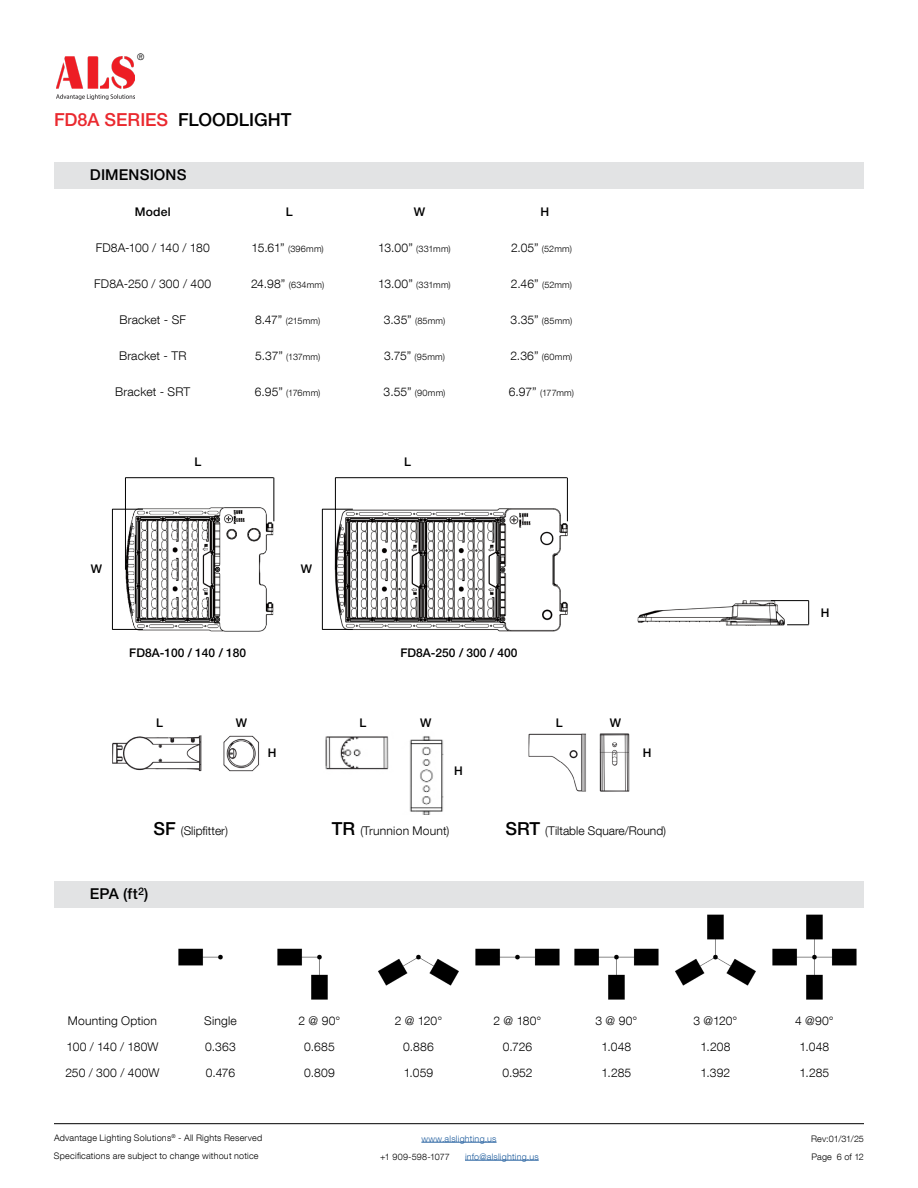
<style>
.page{position:relative;width:918px;height:1188px;background:#fff}
.page>*{position:absolute;margin:0;border:0;box-sizing:border-box;transform-origin:0 0}
.t1{font:500 18px "Helvetica Neue LT Pro";color:#ea292f}
.t2{font:500 15px "Helvetica Neue LT Pro";letter-spacing:.01em;color:#000}
.t3{font:300 12px/26.1px "Helvetica Neue LT Com";letter-spacing:.01em;color:#000}
.t4{font:500 12px "Helvetica Neue LT Pro";color:#000}
.t5{font:300 9px/18px "Helvetica Neue LT Com";letter-spacing:.025em;color:#000}
.t6{font:300 9px "Helvetica Neue LT Com";letter-spacing:.025em;color:#215e9e}
.s1{color:#000}
.s2{font-size:12px}
.s3{font-family:"Helvetica Neue LT Pro";font-weight:500;font-size:18px}
</style>
<div class="page">
<hr style="left:421px;top:1142px;width:76px;height:1px;background:#215e9e">
<hr style="left:465px;top:1160px;width:74px;height:1px;background:#215e9e">
<hr style="left:54px;top:1123px;width:810px;height:1px;background:#000">
<img style="left:56px;top:57px;width:79px;height:43px">
<img style="left:112px;top:733px;width:518px;height:82px">
<img style="left:126px;top:502px;width:149px;height:130px">
<img style="left:333px;top:502px;width:235px;height:130px">
<img style="left:637px;top:600px;width:149px;height:26px">
<div style="left:82px;top:162px;width:782px;height:26px;background:#e2e3e4"></div>
<div style="left:54px;top:162px;width:27px;height:26px;background:#e2e3e4"></div>
<div style="left:82px;top:881px;width:782px;height:27px;background:#e2e3e4"></div>
<div style="left:54px;top:881px;width:27px;height:27px;background:#e2e3e4"></div>
<img style="left:178px;top:914px;width:679px;height:86px">
<hr style="left:112px;top:509px;width:1px;height:120px;background:#000">
<hr style="left:322px;top:509px;width:1px;height:120px;background:#000">
<hr style="left:125px;top:477px;width:149px;height:1px;background:#000">
<hr style="left:335px;top:477px;width:232px;height:1px;background:#000">
<hr style="left:771px;top:600px;width:38px;height:1px;background:#000">
<hr style="left:112px;top:629px;width:31px;height:1px;background:#000">
<hr style="left:322px;top:629px;width:31px;height:1px;background:#000">
<hr style="left:112px;top:509px;width:31px;height:1px;background:#000">
<hr style="left:322px;top:509px;width:31px;height:1px;background:#000">
<hr style="left:274px;top:478px;width:1px;height:43px;background:#000">
<hr style="left:567px;top:478px;width:1px;height:43px;background:#000">
<hr style="left:125px;top:478px;width:1px;height:92px;background:#000">
<hr style="left:335px;top:478px;width:1px;height:92px;background:#000">
<svg style="left:787px;top:601px;width:22px;height:25px"></svg>
<p class="t5" style="left:137px;top:48px;width:9px">®</p>
<h1 class="t1" style="left:54px;top:109px;width:239px">FD8A SERIES <span class="s1">FLOODLIGHT</span></h1>
<h2 class="t2" style="left:90px;top:166px;width:98px">DIMENSIONS</h2>
<h3 class="t4" style="left:135px;top:205px;width:37px">Model</h3>
<h3 class="t4" style="left:286px;top:205px;width:8px">L</h3>
<h3 class="t4" style="left:414px;top:205px;width:13px">W</h3>
<h3 class="t4" style="left:540px;top:205px;width:10px">H</h3>
<h3 class="t3" style="left:96px;top:234px;width:116px">FD8A-100 / 140 / 180</h3>
<p class="t5" style="left:252px;top:240px;width:74px"><span class="s2">15.61”</span> (396mm)</p>
<p class="t5" style="left:378px;top:240px;width:74px"><span class="s2">13.00”</span> (331mm)</p>
<p class="t5" style="left:511px;top:240px;width:62px"><span class="s2">2.05”</span> (52mm)</p>
<h3 class="t3" style="left:94px;top:270px;width:118px">FD8A-250 / 300 / 400</h3>
<p class="t5" style="left:251px;top:276px;width:75px"><span class="s2">24.98”</span> (634mm)</p>
<p class="t5" style="left:378px;top:276px;width:74px"><span class="s2">13.00”</span> (331mm)</p>
<p class="t5" style="left:511px;top:276px;width:63px"><span class="s2">2.46”</span> (52mm)</p>
<h3 class="t3" style="left:119px;top:306px;width:68px">Bracket - SF</h3>
<p class="t5" style="left:255px;top:312px;width:67px"><span class="s2">8.47”</span> (215mm)</p>
<p class="t5" style="left:384px;top:312px;width:63px"><span class="s2">3.35”</span> (85mm)</p>
<p class="t5" style="left:511px;top:312px;width:63px"><span class="s2">3.35”</span> (85mm)</p>
<h3 class="t3" style="left:119px;top:342px;width:69px">Bracket - TR</h3>
<p class="t5" style="left:255px;top:348px;width:67px"><span class="s2">5.37”</span> (137mm)</p>
<p class="t5" style="left:384px;top:348px;width:62px"><span class="s2">3.75”</span> (95mm)</p>
<p class="t5" style="left:511px;top:348px;width:63px"><span class="s2">2.36”</span> (60mm)</p>
<h3 class="t3" style="left:115px;top:378px;width:77px">Bracket - SRT</h3>
<p class="t5" style="left:255px;top:384px;width:67px"><span class="s2">6.95”</span> (176mm)</p>
<p class="t5" style="left:384px;top:384px;width:63px"><span class="s2">3.55”</span> (90mm)</p>
<p class="t5" style="left:509px;top:384px;width:67px"><span class="s2">6.97”</span> (177mm)</p>
<h3 class="t4" style="left:194px;top:455px;width:8px">L</h3>
<h3 class="t4" style="left:404px;top:455px;width:8px">L</h3>
<h3 class="t4" style="left:91px;top:562px;width:13px">W</h3>
<h3 class="t4" style="left:301px;top:562px;width:13px">W</h3>
<h3 class="t4" style="left:129px;top:645px;width:118px">FD8A-100 / 140 / 180</h3>
<h3 class="t4" style="left:401px;top:645px;width:118px">FD8A-250 / 300 / 400</h3>
<h3 class="t4" style="left:156px;top:716px;width:8px">L</h3>
<h3 class="t4" style="left:236px;top:716px;width:13px">W</h3>
<h3 class="t4" style="left:268px;top:745px;width:10px">H</h3>
<h3 class="t4" style="left:360px;top:716px;width:8px">L</h3>
<h3 class="t4" style="left:420px;top:716px;width:13px">W</h3>
<h3 class="t4" style="left:454px;top:764px;width:10px">H</h3>
<h3 class="t4" style="left:556px;top:716px;width:8px">L</h3>
<h3 class="t4" style="left:610px;top:716px;width:13px">W</h3>
<h3 class="t4" style="left:643px;top:745px;width:10px">H</h3>
<h3 class="t3" style="left:154px;top:818px;width:76px"><span class="s3">SF</span> (Slipfitter)</h3>
<h2 class="t2" style="left:90px;top:885px;width:60px">EPA (ft<sup>2</sup>)</h2>
<h3 class="t3" style="left:332px;top:818px;width:119px"><span class="s3">TR</span> (Trunnion Mount)</h3>
<h3 class="t3" style="left:505px;top:818px;width:162px"><span class="s3">SRT</span> (Tiltable Square/Round)</h3>
<h3 class="t3" style="left:68px;top:1007px;width:91px">Mounting Option</h3>
<h3 class="t3" style="left:65px;top:1034px;width:96px">100 / 140 / 180W<br>250 / 300 / 400W</h3>
<h3 class="t3" style="left:204px;top:1007px;width:34px">Single</h3>
<h3 class="t3" style="left:205px;top:1034px;width:32px">0.363<br>0.476</h3>
<p class="t5" style="left:54px;top:1129px;width:210px">Advantage Lighting Solutions<sup>®</sup> - All Rights Reserved<br>Specifications are subject to change without notice</p>
<h3 class="t3" style="left:299px;top:1007px;width:43px">2 @ 90°</h3>
<h3 class="t3" style="left:304px;top:1034px;width:32px">0.685<br>0.809</h3>
<h3 class="t3" style="left:395px;top:1007px;width:49px">2 @ 120°</h3>
<h3 class="t3" style="left:403px;top:1034px;width:32px">0.886<br>1.059</h3>
<h3 class="t3" style="left:494px;top:1007px;width:49px">2 @ 180°</h3>
<h3 class="t3" style="left:502px;top:1034px;width:32px">0.726<br>0.952</h3>
<p class="t6" style="left:421px;top:1133px;width:77px">www.alslighting.us</p>
<p class="t5" style="left:380px;top:1147px;width:71px">+1 909-598-1077</p>
<p class="t6" style="left:465px;top:1151px;width:75px">info@alslighting.us</p>
<h3 class="t3" style="left:596px;top:1007px;width:43px">3 @ 90°</h3>
<h3 class="t3" style="left:602px;top:1034px;width:31px">1.048<br>1.285</h3>
<h3 class="t3" style="left:694px;top:1007px;width:45px">3 @120°</h3>
<h3 class="t3" style="left:701px;top:1034px;width:31px">1.208<br>1.392</h3>
<h3 class="t4" style="left:821px;top:605px;width:10px">H</h3>
<h3 class="t3" style="left:795px;top:1007px;width:40px">4 @90°</h3>
<h3 class="t3" style="left:800px;top:1034px;width:31px">1.048<br>1.285</h3>
<p class="t5" style="left:811px;top:1129px;width:54px">Rev:01/31/25<br>Page 6 of 12</p>
</div>
